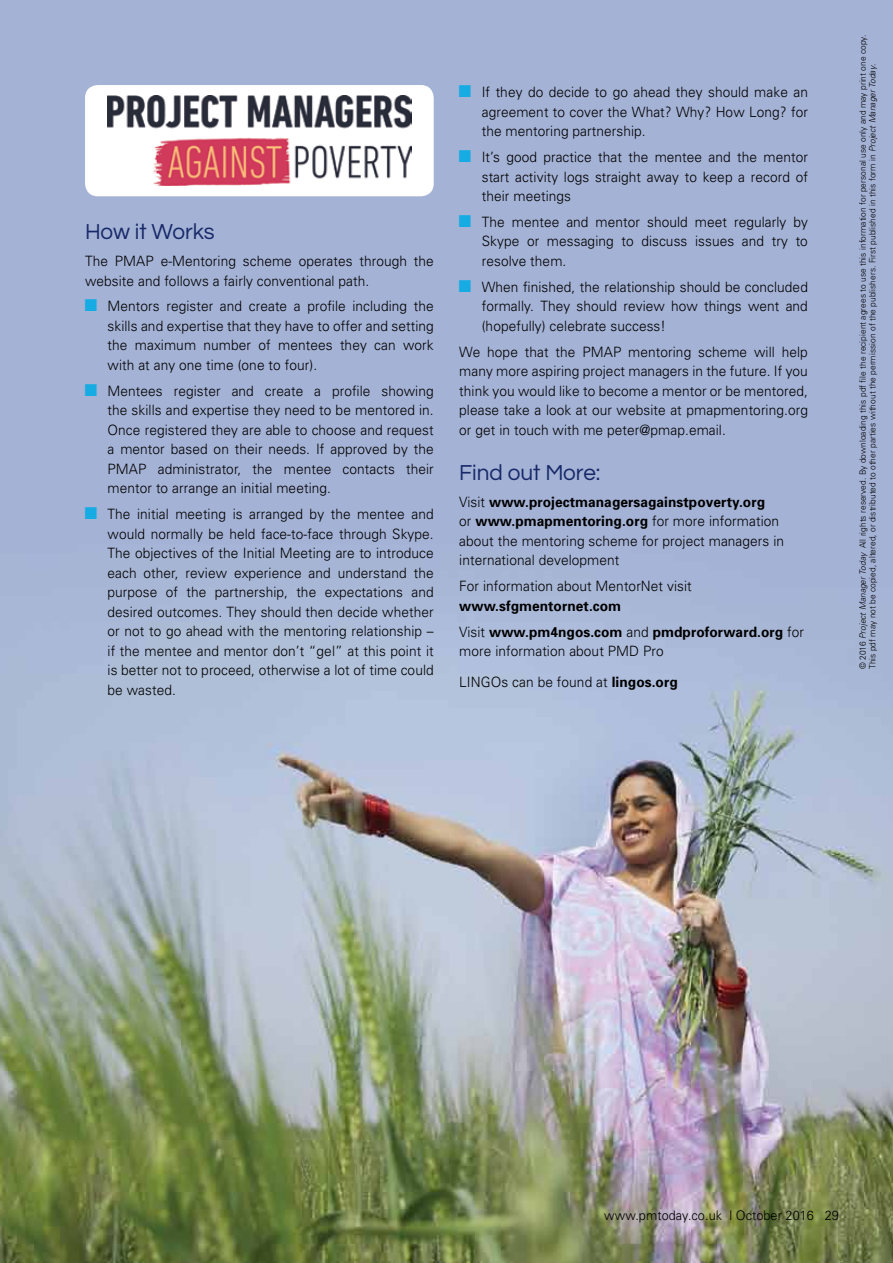
<style>
.page{position:relative;width:893px;height:1263px;background:#fff}
.page>*{position:absolute;margin:0;border:0;box-sizing:border-box;transform-origin:0 0}
.t1{font:22.5px "Questrial";color:#172969}
.t2{font:300 14.25px/19.5px "Univers";letter-spacing:.005em;color:#000;text-align:justify;scale:.96 1}
.t3{font:700 14.25px/26px "Univers";letter-spacing:.005em;color:#000;scale:.96 1}
.t4{font:300 13.2px "Univers";letter-spacing:.005em;color:#000;scale:.96 1}
.t5{font:300 8.7px/9.8px "Univers";letter-spacing:.005em;color:#000;scale:.96 1}
.s1{color:#16ace3}
.s2{font-weight:700}
.s3{font-weight:300}
.s4{font-style:italic}
</style>
<div class="page">
<img style="left:0;top:0;width:893px;height:1263px">
<div style="left:85px;top:85px;width:349px;height:111px;background:#fff;border-radius:13px"></div>
<img style="left:108px;top:96px;width:303px;height:90px">
<h1 class="t1" style="left:85px;top:220px;width:131px">How it Works</h1>
<p class="t2" style="left:85px;top:251px;width:365px">The PMAP e-Mentoring scheme operates through the website and follows a fairly conventional path.</p>
<p class="t2" style="left:108px;top:296px;width:341px;text-indent:-23px"><span class="s1">■</span> Mentors register and create a profile including the skills and expertise that they have to offer and setting the maximum number of mentees they can work with at any one time (one to four).</p>
<p class="t2" style="left:108px;top:381px;width:341px;text-indent:-23px"><span class="s1">■</span> Mentees register and create a profile showing the skills and expertise they need to be mentored in.<br>Once registered they are able to choose and request a mentor based on their needs. If approved by the PMAP administrator, the mentee contacts their mentor to arrange an initial meeting.</p>
<p class="t2" style="left:108px;top:504px;width:341px;text-indent:-23px"><span class="s1">■</span> The initial meeting is arranged by the mentee and would normally be held face-to-face through Skype.<br>The objectives of the Initial Meeting are to introduce each other, review experience and understand the purpose of the partnership, the expectations and desired outcomes. They should then decide whether or not to go ahead with the mentoring relationship – if the mentee and mentor don’t “gel” at this point it is better not to proceed, otherwise a lot of time could be wasted.</p>
<p class="t2" style="left:482px;top:82px;width:341px;text-indent:-23px"><span class="s1">■</span> If they do decide to go ahead they should make an agreement to cover the What? Why? How Long? for the mentoring partnership.</p>
<p class="t2" style="left:482px;top:147px;width:341px;text-indent:-23px"><span class="s1">■</span> It’s good practice that the mentee and the mentor start activity logs straight away to keep a record of their meetings</p>
<p class="t2" style="left:482px;top:212px;width:341px;text-indent:-23px"><span class="s1">■</span> The mentee and mentor should meet regularly by Skype or messaging to discuss issues and try to resolve them.</p>
<p class="t2" style="left:482px;top:277px;width:341px;text-indent:-23px"><span class="s1">■</span> When finished, the relationship should be concluded formally. They should review how things went and (hopefully) celebrate success!</p>
<p class="t2" style="left:459px;top:341px;width:365px">We hope that the PMAP mentoring scheme will help many more aspiring project managers in the future. If you think you would like to become a mentor or be mentored, please take a look at our website at pmapmentoring.org or get in touch with me peter@pmap.email.</p>
<h1 class="t1" style="left:459px;top:461px;width:143px">Find out More:</h1>
<p class="t2" style="left:459px;top:492px;width:340px;text-align:left">Visit <span class="s2">www.projectmanagersagainstpoverty.org<br></span>or <span class="s2">www.pmapmentoring.org</span> for more information about the mentoring scheme for project managers in international development</p>
<p class="t2" style="left:459px;top:576px;width:244px">For information about MentorNet visit</p>
<p class="t3" style="left:459px;top:592px;width:361px">www.sfgmentornet.com<br><span class="s3">Visit</span> www.pm4ngos.com <span class="s3">and</span> pmdproforward.org <span class="s3">for</span></p>
<p class="t2" style="left:459px;top:635px;width:229px;line-height:30.5px">more information about PMD Pro<br>LINGOs can be found at <span class="s2">lingos.org</span></p>
<p class="t5" style="left:858px;top:669px;width:662px;rotate:-90deg">© 2016 <span class="s4">Project Manager Today</span> All rights reserved. By downloading this pdf file the recipient agrees to use this information for personal use only and may print one copy.<br>This pdf may not be copied, altered, or distributed to other parties without the permission of the publishers. First published in this form in <span class="s4">Project Manager Today</span>.</p>
<p class="t4" style="left:604px;top:1207px;width:246px">www.pmtoday.co.uk | October 2016 29</p>
</div>
